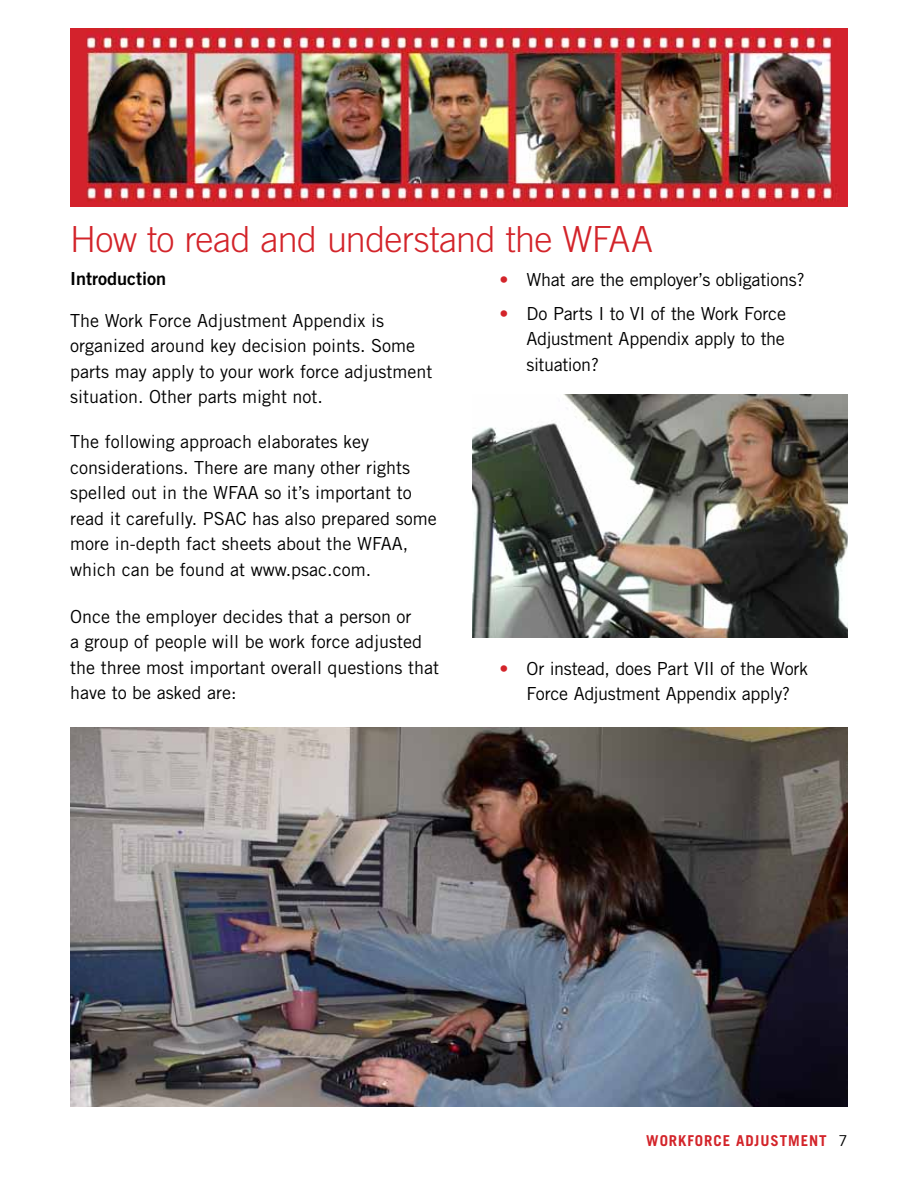
<style>
.page{position:relative;width:918px;height:1188px;background:#fff}
.page>*{position:absolute;margin:0;border:0;box-sizing:border-box;transform-origin:0 0}
.t1{font:300 36px "Trade Gothic";letter-spacing:-.02em;color:#d3242a}
.t2{font:18px/25.5px "Trade Gothic";color:#000}
.t3{font:18px/25.5px "Trade Gothic";letter-spacing:-.02em;color:#000;text-align:center}
.t4{font:18px "Trade Gothic Bold Two";color:#000}
.t5{font:700 15px "Trade Gothic";letter-spacing:.06em;color:#d3242a}
.s1{color:#d3242a}
.s2{font-weight:400;color:#000}
</style>
<div class="page">
<img style="left:472px;top:395px;width:376px;height:243px">
<img style="left:70px;top:728px;width:778px;height:379px">
<img style="left:70px;top:28px;width:778px;height:178px">
<h1 class="t1" style="left:70px;top:218px;width:585px">How to read and understand the WFAA</h1>
<p class="t4" style="left:70px;top:268px;width:98px">Introduction</p>
<p class="t2" style="left:70px;top:308px;width:364px">The Work Force Adjustment Appendix is organized around key decision points. Some parts may apply to your work force adjustment situation. Other parts might not.</p>
<p class="t2" style="left:70px;top:429px;width:368px">The following approach elaborates key considerations. There are many other rights spelled out in the WFAA so it’s important to read it carefully. PSAC has also prepared some more in-depth fact sheets about the WFAA, which can be found at www.psac.com.</p>
<p class="t2" style="left:70px;top:604px;width:370px">Once the employer decides that a person or<br>a group of people will be work force adjusted the three most important overall questions that have to be asked are:</p>
<p class="t3" style="left:500px;top:266px;width:307px"><span class="s1">•</span> What are the employer’s obligations?</p>
<p class="t2" style="left:526px;top:300px;width:261px;text-align:justify;text-indent:-27px"><span class="s1">•</span> Do Parts I to VI of the Work Force Adjustment Appendix apply to the situation?</p>
<p class="t3" style="left:500px;top:655px;width:310px"><span class="s1">•</span> Or instead, does Part VII of the Work<br>Force Adjustment Appendix apply?</p>
<p class="t5" style="left:646px;top:1131px;width:203px">WORKFORCE ADJUSTMENT <span class="s2">7</span></p>
</div>
